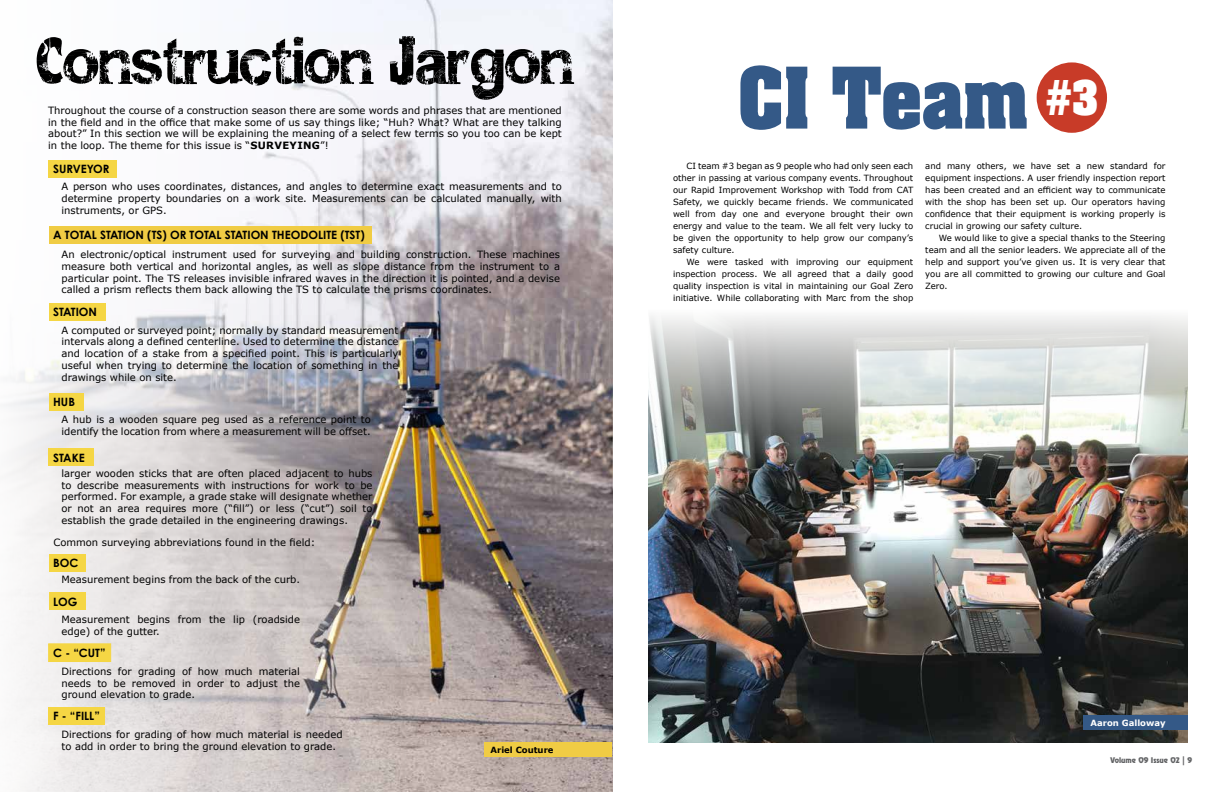
<style>
.page{position:relative;width:1224px;height:792px;background:#fff}
.page>*{position:absolute;margin:0;border:0;box-sizing:border-box;transform-origin:0 0}
.t1{font:700 72.3px "Aachen Std";color:#345987;scale:.9 1}
.t2{font:72px "Apocalypse Deluxe";letter-spacing:-.02em;color:#000}
.t3{font:700 11.5px "Century Gothic Pro";color:#000}
.t4{font:10px/11.8px "Verdana";color:#000;text-align:justify}
.t5{font:8.5px/12px "Verdana";color:#000;text-align:justify}
.t6{font:700 8.5px "Verdana";color:#fff}
.t7{font:700 8.5px "Verdana";color:#000}
.t8{font:7px "Revue Std";color:#636466}
.s1{font-weight:700}
</style>
<div class="page">
<img style="left:4px;top:0;width:609px;height:792px">
<div style="left:484px;top:742px;width:128px;height:15px;background:#f0cc44"></div>
<div style="left:49px;top:227px;width:323px;height:17px;background:#f0cc44"></div>
<div style="left:49px;top:304px;width:56px;height:17px;background:#f5d644"></div>
<div style="left:48px;top:160px;width:68px;height:17px;background:#f5d644"></div>
<div style="left:49px;top:393px;width:35px;height:18px;background:#f5d644"></div>
<div style="left:48px;top:448px;width:46px;height:18px;background:#f5d644"></div>
<div style="left:49px;top:554px;width:37px;height:18px;background:#f5d644"></div>
<div style="left:49px;top:593px;width:37px;height:17px;background:#f5d644"></div>
<div style="left:48px;top:643px;width:63px;height:19px;background:#f5d644;border:1px solid #f5d644"></div>
<div style="left:48px;top:707px;width:57px;height:18px;background:#f5d644"></div>
<img style="left:648px;top:315px;width:540px;height:428px">
<div style="left:1084px;top:716px;width:104px;height:14px;background:#345987"></div>
<div style="left:1037px;top:62px;width:70px;height:71px;background:#c83b28;border-radius:50%"></div>
<h2 class="t2" style="left:36px;top:31px;width:539px">Construction Jargon</h2>
<p class="t4" style="left:48px;top:104px;width:515px">Throughout the course of a construction season there are some words and phrases that are mentioned in the field and in the office that make some of us say things like; “Huh? What? What are they talking about?” In this section we will be explaining the meaning of a select few terms so you too can be kept in the loop. The theme for this issue is “<span class="s1">SURVEYING</span>”!</p>
<p class="t3" style="left:53px;top:161px;width:58px">SURVEYOR</p>
<p class="t4" style="left:61px;top:180px;width:502px">A person who uses coordinates, distances, and angles to determine exact measurements and to determine property boundaries on a work site. Measurements can be calculated manually, with instruments, or GPS.</p>
<p class="t3" style="left:53px;top:228px;width:313px">A TOTAL STATION (TS) OR TOTAL STATION THEODOLITE (TST)</p>
<p class="t4" style="left:61px;top:249px;width:500px">An electronic/optical instrument used for surveying and building construction. These machines measure both vertical and horizontal angles, as well as slope distance from the instrument to a particular point. The TS releases invisible infrared waves in the direction it is pointed, and a devise called a prism reflects them back allowing the TS to calculate the prisms coordinates.</p>
<p class="t4" style="left:61px;top:324px;width:339px">A computed or surveyed point; normally by standard measurement intervals along a defined centerline. Used to determine the distance and location of a stake from a specified point. This is particularly useful when trying to determine the location of something in the drawings while on site.</p>
<p class="t3" style="left:53px;top:305px;width:45px">STATION</p>
<p class="t3" style="left:53px;top:395px;width:23px">HUB</p>
<p class="t4" style="left:61px;top:414px;width:311px">A hub is a wooden square peg used as a reference point to identify the location from where a measurement will be offset.</p>
<p class="t3" style="left:53px;top:450px;width:33px">STAKE</p>
<p class="t4" style="left:61px;top:467px;width:313px">larger wooden sticks that are often placed adjacent to hubs to describe measurements with instructions for work to be performed. For example, a grade stake will designate whether or not an area requires more (“fill”) or less (“cut”) soil to establish the grade detailed in the engineering drawings.</p>
<p class="t4" style="left:53px;top:537px;width:263px">Common surveying abbreviations found in the field:</p>
<p class="t3" style="left:53px;top:556px;width:27px">BOC</p>
<p class="t4" style="left:61px;top:573px;width:240px">Measurement begins from the back of the curb.</p>
<p class="t3" style="left:53px;top:595px;width:26px">LOG</p>
<p class="t4" style="left:61px;top:614px;width:240px">Measurement begins from the lip (roadside edge) of the gutter.</p>
<p class="t3" style="left:53px;top:645px;width:54px">C - “CUT”</p>
<p class="t4" style="left:61px;top:665px;width:240px">Directions for grading of how much material needs to be removed in order to adjust the ground elevation to grade.</p>
<p class="t3" style="left:53px;top:708px;width:48px">F - “FILL”</p>
<p class="t4" style="left:61px;top:728px;width:283px">Directions for grading of how much material is needed to add in order to bring the ground elevation to grade.</p>
<p class="t7" style="left:491px;top:744px;width:65px">Ariel Couture</p>
<h1 class="t1" style="left:738px;top:46px;width:401px">CI Team <sup>#3</sup></h1>
<p class="t5" style="left:673px;top:160px;width:242px;text-indent:13px">CI team #3 began as 9 people who had only seen each other in passing at various company events. Throughout our Rapid Improvement Workshop with Todd from CAT Safety, we quickly became friends. We communicated well from day one and everyone brought their own energy and value to the team. We all felt very lucky to be given the opportunity to help grow our company’s safety culture.</p>
<p class="t5" style="left:673px;top:256px;width:242px;text-indent:13px">We were tasked with improving our equipment inspection process. We all agreed that a daily good quality inspection is vital in maintaining our Goal Zero initiative. While collaborating with Marc from the shop</p>
<p class="t5" style="left:925px;top:160px;width:242px">and many others, we have set a new standard for equipment inspections. A user friendly inspection report has been created and an efficient way to communicate with the shop has been set up. Our operators having confidence that their equipment is working properly is crucial in growing our safety culture.</p>
<p class="t5" style="left:925px;top:232px;width:242px;text-indent:13px">We would like to give a special thanks to the Steering team and all the senior leaders. We appreciate all of the help and support you’ve given us. It is very clear that you are all committed to growing our culture and Goal Zero.</p>
<p class="t6" style="left:1091px;top:717px;width:77px">Aaron Galloway</p>
<p class="t8" style="left:1111px;top:755px;width:83px">Volume 09 Issue 02 | 9</p>
</div>
